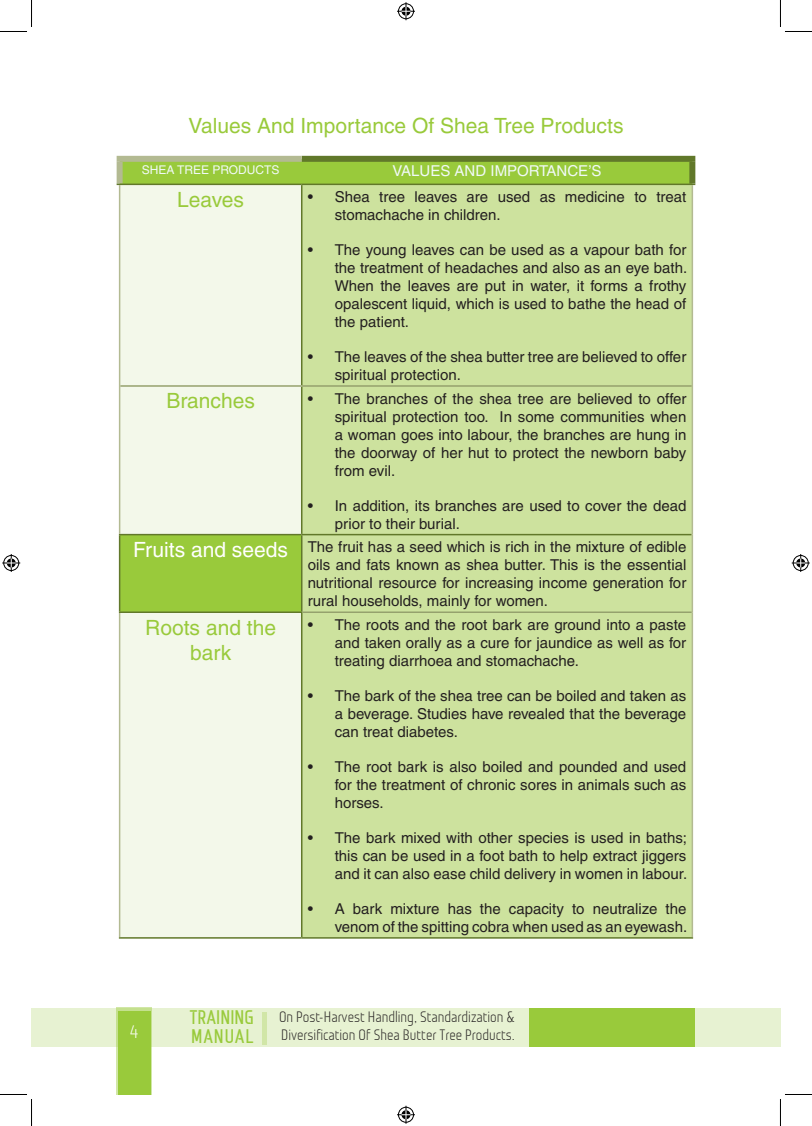
<style>
.page{position:relative;width:812px;height:1126px;background:#fff}
.page>*{position:absolute;margin:0;border:0;box-sizing:border-box;transform-origin:0 0}
.TABLE_HEADINGS{font:21px "Helvetica";color:#99ca3b}
.BODY{font:21px/25.2px "Helvetica";color:#99ca3b;text-align:center}
.BODY-2{font:21px "Helvetica";color:#fff}
.t1{font:700 19.65px/18.6px "Monitorica";color:#99ca3b}
.t2{font:18px "Monitorica";color:#fff}
.BODY-3{font:15px/18px "Helvetica";color:#231f20;text-align:justify}
.t3{font:15px/18px "Monitorica";color:#231f20}
.BODY-4{font:15px "Helvetica";color:#f0f9f7}
.BODY-5{font:12px "Helvetica";color:#f0f9f7}
</style>
<div class="page">
<div style="left:32px;top:1008px;width:748px;height:39px;background:#e7f2d2"></div>
<hr style="left:262px;top:1012px;width:4px;height:33px;background:#d1e6a7">
<svg style="left:117px;top:1007px;width:35px;height:87px"></svg>
<div style="left:118px;top:1011px;width:32px;height:83px;background:#99ca3b"></div>
<div style="left:529px;top:1008px;width:165px;height:39px;background:#99ca3b"></div>
<div style="left:123px;top:159px;width:566px;height:25px;background:#99ca3b"></div>
<svg style="left:120px;top:184px;width:182px;height:754px;background:#e9f3d7"></svg>
<div style="left:302px;top:185px;width:389px;height:752px;background:#cde29e"></div>
<div style="left:302px;top:156px;width:393px;height:6px;background:#61782a"></div>
<div style="left:689px;top:162px;width:6px;height:22px;background:#61782a"></div>
<div style="left:117px;top:156px;width:184px;height:6px;background:#b3ba92"></div>
<div style="left:117px;top:162px;width:6px;height:22px;background:#b3ba92"></div>
<hr style="left:117px;top:184px;width:184px;height:1px;background:#61782a">
<hr style="left:302px;top:184px;width:393px;height:1px;background:#61782a">
<hr style="left:301px;top:185px;width:1px;height:200px;background:#61782a">
<hr style="left:301px;top:387px;width:1px;height:147px;background:#61782a">
<hr style="left:119px;top:534px;width:182px;height:1px;background:#61782a">
<hr style="left:119px;top:535px;width:1px;height:76px;background:#61782a">
<hr style="left:302px;top:534px;width:389px;height:1px;background:#61782a">
<hr style="left:301px;top:535px;width:1px;height:76px;background:#61782a">
<hr style="left:119px;top:611px;width:183px;height:2px;background:#61782a">
<hr style="left:301px;top:613px;width:1px;height:324px;background:#61782a">
<hr style="left:119px;top:937px;width:182px;height:2px;background:#61782a">
<hr style="left:302px;top:937px;width:391px;height:2px;background:#61782a">
<hr style="left:119px;top:185px;width:1px;height:201px;background:#b3ba92">
<hr style="left:691px;top:185px;width:2px;height:201px;background:#b3ba92">
<hr style="left:119px;top:386px;width:1px;height:148px;background:#b3ba92">
<hr style="left:691px;top:386px;width:2px;height:149px;background:#b3ba92">
<hr style="left:691px;top:535px;width:2px;height:77px;background:#b3ba92">
<hr style="left:119px;top:613px;width:1px;height:324px;background:#b3ba92">
<hr style="left:691px;top:612px;width:2px;height:325px;background:#b3ba92">
<hr style="left:120px;top:385px;width:181px;height:2px;background:#95a16d">
<hr style="left:302px;top:385px;width:389px;height:2px;background:#95a16d">
<hr style="left:302px;top:611px;width:389px;height:2px;background:#95a16d">
<svg style="left:0;top:0;width:32px;height:32px"></svg>
<svg style="left:0;top:1094px;width:32px;height:32px"></svg>
<svg style="left:780px;top:0;width:31px;height:32px"></svg>
<svg style="left:780px;top:1094px;width:31px;height:32px"></svg>
<svg style="left:397px;top:2px;width:18px;height:18px"></svg>
<svg style="left:397px;top:1106px;width:18px;height:18px"></svg>
<svg style="left:2px;top:554px;width:18px;height:18px"></svg>
<svg style="left:791px;top:554px;width:18px;height:18px"></svg>
<p class="TABLE_HEADINGS" style="left:188px;top:113px;width:436px">Values And Importance Of Shea Tree Products</p>
<p class="BODY-5" style="left:142px;top:163px;width:139px">SHEA TREE PRODUCTS</p>
<p class="BODY-4" style="left:392px;top:162px;width:211px">VALUES AND IMPORTANCE’S</p>
<p class="BODY" style="left:177px;top:187px;width:68px">Leaves</p>
<p class="BODY-3" style="left:334px;top:188px;width:353px;text-indent:-27px">• Shea tree leaves are used as medicine to treat stomachache in children.</p>
<p class="BODY-3" style="left:334px;top:241px;width:354px;text-indent:-27px">• The young leaves can be used as a vapour bath for the treatment of headaches and also as an eye bath.<br>When the leaves are put in water, it forms a frothy opalescent liquid, which is used to bathe the head of the patient.</p>
<p class="BODY-3" style="left:334px;top:348px;width:353px;text-indent:-27px">• The leaves of the shea butter tree are believed to offer spiritual protection.</p>
<p class="BODY" style="left:166px;top:388px;width:90px">Branches</p>
<p class="BODY-3" style="left:334px;top:389px;width:353px;text-indent:-27px">• The branches of the shea tree are believed to offer spiritual protection too. In some communities when a woman goes into labour, the branches are hung in the doorway of her hut to protect the newborn baby from evil.</p>
<p class="BODY-3" style="left:334px;top:496px;width:353px;text-indent:-27px">• In addition, its branches are used to cover the dead prior to their burial.</p>
<p class="BODY-2" style="left:133px;top:537px;width:156px">Fruits and seeds</p>
<p class="BODY-3" style="left:308px;top:538px;width:380px">The fruit has a seed which is rich in the mixture of edible oils and fats known as shea butter. This is the essential nutritional resource for increasing income generation for rural households, mainly for women.</p>
<p class="BODY" style="left:145px;top:615px;width:132px">Roots and the bark</p>
<p class="BODY-3" style="left:334px;top:616px;width:353px;text-indent:-27px">• The roots and the root bark are ground into a paste and taken orally as a cure for jaundice as well as for treating diarrhoea and stomachache.</p>
<p class="BODY-3" style="left:334px;top:687px;width:353px;text-indent:-27px">• The bark of the shea tree can be boiled and taken as a beverage. Studies have revealed that the beverage can treat diabetes.</p>
<p class="BODY-3" style="left:334px;top:758px;width:353px;text-indent:-27px">• The root bark is also boiled and pounded and used for the treatment of chronic sores in animals such as horses.</p>
<p class="BODY-3" style="left:334px;top:829px;width:354px;text-indent:-27px">• The bark mixed with other species is used in baths; this can be used in a foot bath to help extract jiggers and it can also ease child delivery in women in labour.</p>
<p class="BODY-3" style="left:308px;top:900px;width:381px;text-align:right">• A bark mixture has the capacity to neutralize the venom of the spitting cobra when used as an eyewash.</p>
<p class="t2" style="left:130px;top:1021px;width:10px">4</p>
<h2 class="t1" style="left:189px;top:1008px;width:65px">TRAINING<br>MANUAL</h2>
<p class="t3" style="left:279px;top:1008px;width:237px">On Post-Harvest Handling, Standardization &amp;<br>Diversification Of Shea Butter Tree Products.</p>
</div>
